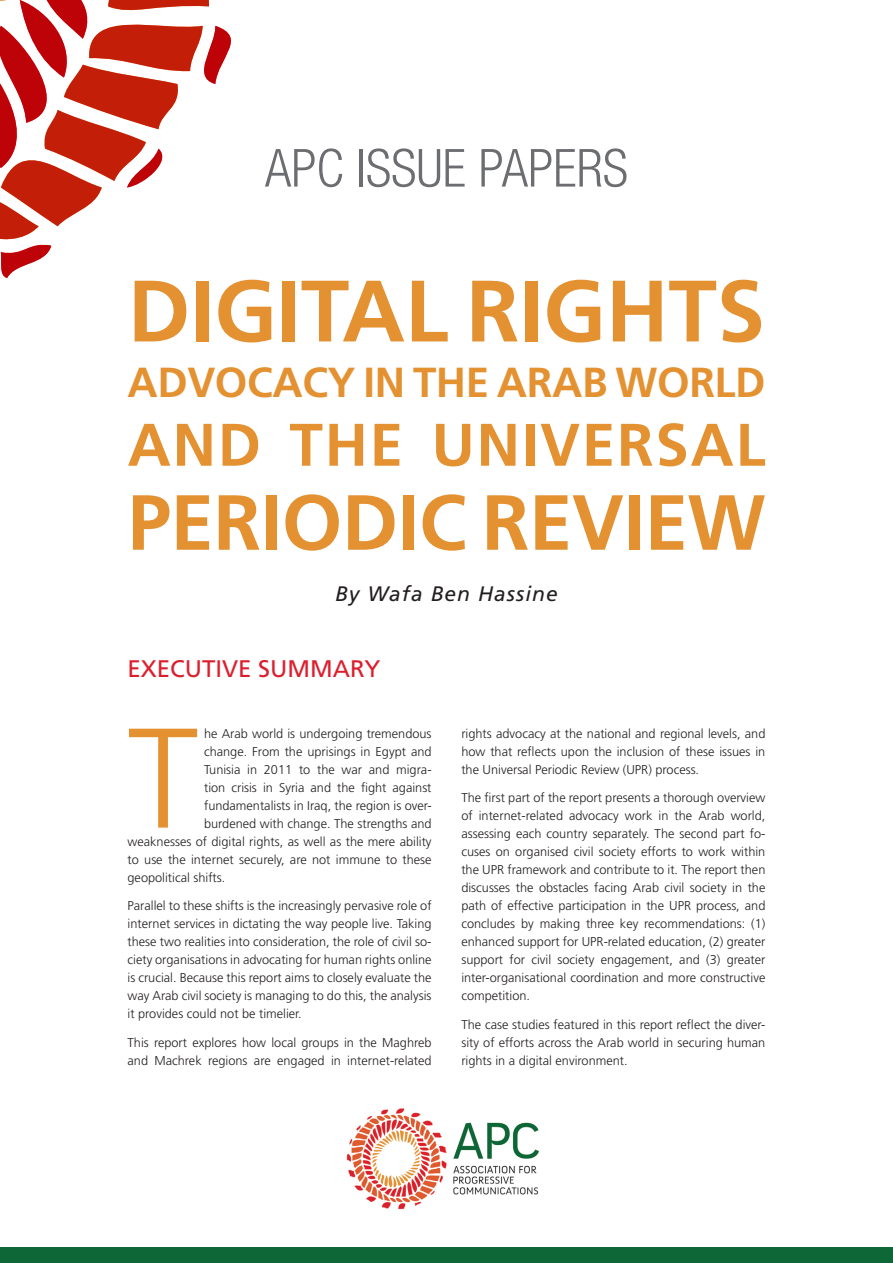
<style>
.page{position:relative;width:893px;height:1263px;background:#fff}
.page>*{position:absolute;margin:0;border:0;box-sizing:border-box;transform-origin:0 0}
.t1{font:300 141.75px "Frutiger";color:#e49132}
.t2{font:700 87px "Frutiger";color:#e49132}
.t3{font:700 78px "Frutiger";letter-spacing:-.005em;color:#e49132}
.t4{font:700 60px "Frutiger";letter-spacing:.03em;color:#e49132}
.t5{font:300 condensed 52.5px "Helvetica Neue";color:#6c6d70}
.t6{font:700 42px "Frutiger";letter-spacing:-.01em;color:#e49132}
.t7{font:24px "Frutiger";color:#dc1f2e}
.t8{font:italic 21px "Frutiger";letter-spacing:.05em;color:#231f20}
.t9{font:300 12.75px/18px "Frutiger";color:#231f20;text-align:justify}
</style>
<div class="page">
<div style="left:0;top:1247px;width:893px;height:16px;background:#0d6736"></div>
<svg style="left:0;top:0;width:231px;height:278px"></svg>
<img style="left:346px;top:1108px;width:193px;height:102px">
<h3 class="t5" style="left:265px;top:138px;width:362px">APC ISSUE PAPERS</h3>
<h2 class="t2" style="left:128px;top:260px;width:639px">DIGITAL RIGHTS</h2>
<h3 class="t6" style="left:128px;top:357px;width:634px">ADVOCACY IN THE ARAB WORLD</h3>
<h3 class="t4" style="left:128px;top:410px;width:639px">AND THE UNIVERSAL</h3>
<h3 class="t3" style="left:128px;top:477px;width:639px">PERIODIC REVIEW</h3>
<h3 class="t8" style="left:335px;top:582px;width:224px">By Wafa Ben Hassine</h3>
<h3 class="t7" style="left:128px;top:654px;width:254px">EXECUTIVE SUMMARY</h3>
<h1 class="t1" style="left:128px;top:698px;width:72px">T</h1>
<p class="t9" style="left:204px;top:724px;width:229px">he Arab world is undergoing tremendous</p>
<p class="t9" style="left:204px;top:742px;width:229px">change. From the uprisings in Egypt and</p>
<p class="t9" style="left:204px;top:760px;width:229px">Tunisia in 2011 to the war and migra-</p>
<p class="t9" style="left:204px;top:778px;width:229px">tion crisis in Syria and the fight against</p>
<p class="t9" style="left:204px;top:796px;width:229px">fundamentalists in Iraq, the region is over-</p>
<p class="t9" style="left:204px;top:814px;width:229px">burdened with change. The strengths and</p>
<p class="t9" style="left:128px;top:832px;width:306px">weaknesses of digital rights, as well as the mere ability</p>
<p class="t9" style="left:128px;top:850px;width:306px">to use the internet securely, are not immune to these</p>
<p class="t9" style="left:128px;top:868px;width:99px">geopolitical shifts.</p>
<p class="t9" style="left:128px;top:897px;width:306px">Parallel to these shifts is the increasingly pervasive role of internet services in dictating the way people live. Taking these two realities into consideration, the role of civil so&shy;ciety organisations in advocating for human rights online is crucial. Because this report aims to closely evaluate the way Arab civil society is managing to do this, the analysis it provides could not be timelier.</p>
<p class="t9" style="left:128px;top:1033px;width:306px">This report explores how local groups in the Maghreb and Machrek regions are engaged in internet-related</p>
<p class="t9" style="left:461px;top:724px;width:306px">rights advocacy at the national and regional levels, and how that reflects upon the inclusion of these issues in the Universal Periodic Review (UPR) process.</p>
<p class="t9" style="left:461px;top:789px;width:306px">The first part of the report presents a thorough overview of internet-related advocacy work in the Arab world, assessing each country separately. The second part fo&shy;cuses on organised civil society efforts to work within the UPR framework and contribute to it. The report then discusses the obstacles facing Arab civil society in the path of effective participation in the UPR process, and concludes by making three key recommendations: (1) enhanced support for UPR-related education, (2) greater support for civil society engagement, and (3) greater inter-organisational coordination and more constructive competition.</p>
<p class="t9" style="left:461px;top:1015px;width:306px">The case studies featured in this report reflect the diver&shy;sity of efforts across the Arab world in securing human rights in a digital environment.</p>
</div>
